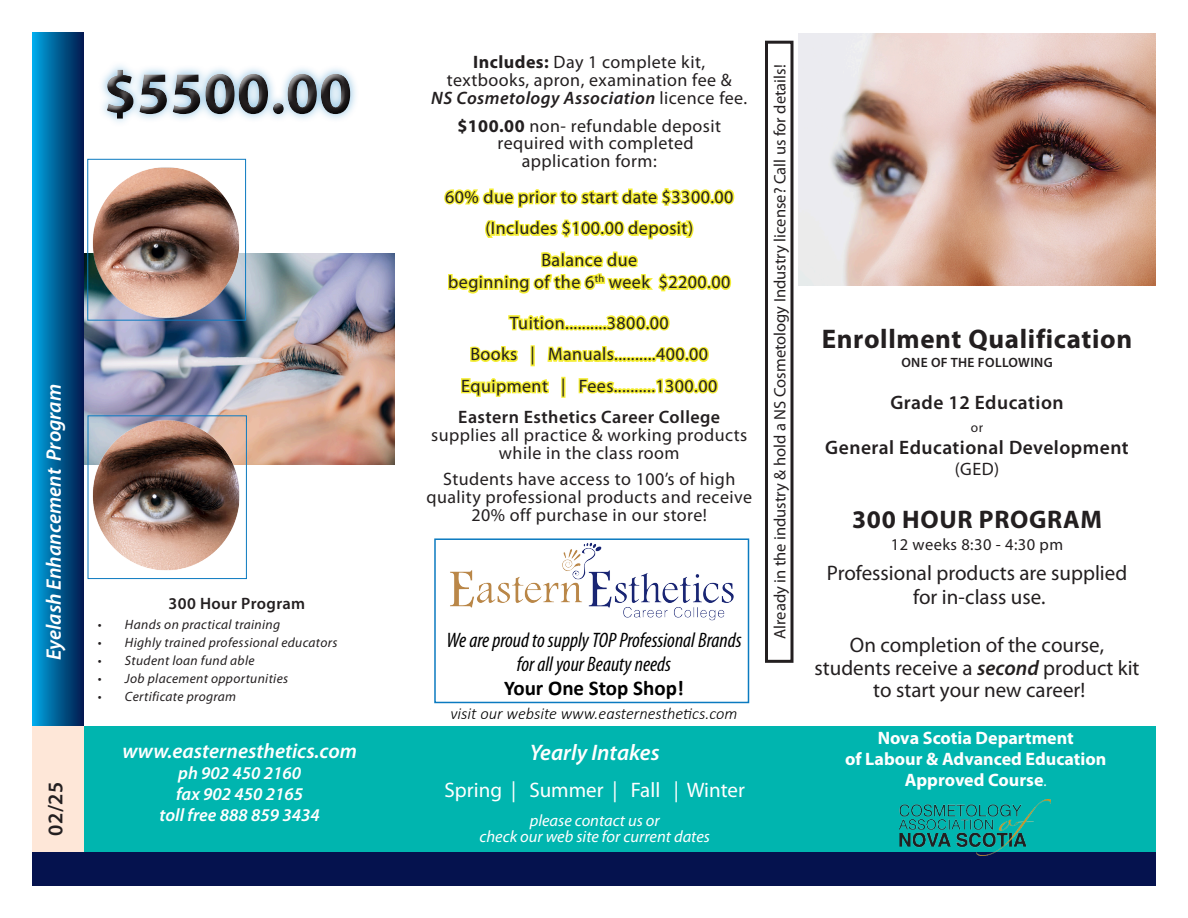
<style>
.page{position:relative;width:1188px;height:918px;background:#fff}
.page>*{position:absolute;margin:0;border:0;box-sizing:border-box;transform-origin:0 0}
.Head_1{font:700 27px "Myriad Pro";letter-spacing:.025em;color:#231f20}
.Body{font:700 25.5px "Myriad Pro";letter-spacing:.025em;color:#231f20}
.Sidebar_Head{font:italic 600 22.5px "Myriad Pro";color:#fff}
.Body-2{font:21px/22.5px "Myriad Pro";color:#231f20;text-align:center}
.Title_Subhead{font:italic condensed 21px/24px "Myriad Pro";color:#000;text-align:center}
.Tagline{font:italic 600 21px "Myriad Pro";color:#fff}
.Sidebar_Head-2{font:21px "Myriad Pro";color:#fff}
.Address{font:italic 600 21px "Myriad Pro";color:#fff}
.Title_Subhead-2{font:700 21px "Calibri";color:#000}
.Head_1-2{font:600 21px "Myriad Pro";color:#231f20}
.Body-3{font:600 19.5px "Myriad Pro";letter-spacing:.025em;color:#231f20}
.Body-4{font:18px/18px "Myriad Pro";letter-spacing:.025em;color:#231f20;text-align:center}
.Head_1-3{font:18px/18px "Myriad Pro";letter-spacing:.025em;color:#231f20;text-align:center}
.Sidebar_Head-3{font:700 18px "Myriad Pro";color:#fff}
.Body-5{font:600 18px "Myriad Pro";letter-spacing:.025em;color:#231f20}
.Sidebar_Head-4{font:italic 600 18px "Myriad Pro";color:#fff}
.Address-2{font:italic 600 18px "Myriad Pro";color:#fff}
.Body-6{font:16.5px "Myriad Pro";color:#231f20}
.Sidebar_Head-5{font:italic 16.5px "Myriad Pro";color:#fff}
.Title_Subhead-3{font:italic 300 16.5px "Calibri";color:#000}
.Body-7{font:16.5px "Myriad Pro";letter-spacing:.025em;color:#231f20}
.Address-3{font:600 16.5px "Myriad Pro";letter-spacing:.025em;color:#231f20}
.Body-8{font:italic 13.5px "Myriad Pro";letter-spacing:.025em;color:#231f20}
.Body-9{font:600 13.5px "Myriad Pro";letter-spacing:.025em;color:#231f20}
.Body-10{font:13.5px "Myriad Pro";color:#231f20}
.s1{font-weight:700}
.s2{font-weight:600;font-style:italic}
.s3{font-weight:400;font-size:15px}
</style>
<div class="page">
<div style="left:32px;top:851px;width:1124px;height:35px;background:#05124e"></div>
<div style="left:32px;top:32px;width:52px;height:694px;background:linear-gradient(to right,#00a9e5,#01194c)"></div>
<div style="left:32px;top:726px;width:52px;height:125px;background:#fee7d8"></div>
<div style="left:84px;top:726px;width:1072px;height:125px;background:#00b5af"></div>
<img style="left:899px;top:800px;width:151px;height:56px">
<img style="left:798px;top:34px;width:358px;height:251px">
<img style="left:84px;top:254px;width:311px;height:210px">
<img style="left:90px;top:167px;width:154px;height:151px">
<div style="left:88px;top:159px;width:158px;height:161px;border:1px solid #0b7ac0"></div>
<img style="left:90px;top:418px;width:155px;height:153px">
<div style="left:88px;top:416px;width:159px;height:163px;border:1px solid #0b7ac0"></div>
<svg style="left:444px;top:188px;width:291px;height:210px"></svg>
<div style="left:93px;top:54px;width:337px;height:74px;background:#231f20;opacity:.75"></div>
<div style="left:765px;top:41px;width:29px;height:622px;border:3px solid #231f20"></div>
<img style="left:450px;top:542px;width:284px;height:79px">
<div style="left:434px;top:538px;width:315px;height:165px;border:2px solid #0b7ac0"></div>
<p class="Tagline" style="left:40px;top:660px;width:278px;rotate:-90deg">Eyelash Enhancement Program</p>
<p class="Head_1-2" style="left:42px;top:836px;width:56px;rotate:-90deg">02/25</p>
<p class="Address-3" style="left:169px;top:593px;width:138px">300 Hour Program</p>
<p class="Body-8" style="left:98px;top:616px;width:184px">• Hands on practical training</p>
<p class="Body-8" style="left:98px;top:634px;width:241px">• Highly trained professional educators</p>
<p class="Body-8" style="left:98px;top:652px;width:158px">• Student loan fund able</p>
<p class="Body-8" style="left:98px;top:670px;width:192px">• Job placement opportunities</p>
<p class="Body-8" style="left:98px;top:688px;width:140px">• Certificate program</p>
<p class="Address" style="left:122px;top:738px;width:236px">www.easternesthetics.com</p>
<p class="Sidebar_Head-4" style="left:178px;top:762px;width:125px">ph 902 450 2160</p>
<p class="Sidebar_Head-4" style="left:176px;top:783px;width:128px">fax 902 450 2165</p>
<p class="Address-2" style="left:160px;top:804px;width:162px">toll free 888 859 3434</p>
<p class="Head_1-3" style="left:431px;top:52px;width:318px"><span class="s1">Includes:</span> Day 1 complete kit, textbooks, apron, examination fee &amp;<br><span class="s2">NS Cosmetology Association</span> licence fee.</p>
<p class="Body-4" style="left:457px;top:117px;width:265px"><span class="s1">$100.00</span> non- refundable deposit</p>
<p class="Body-4" style="left:522px;top:133px;width:173px;text-align:left;text-indent:-24px">required with completed application form:</p>
<p class="Body-4" style="left:445px;top:187px;width:290px">60% due prior to start date $3300.00</p>
<p class="Body-4" style="left:485px;top:219px;width:209px">(Includes $100.00 deposit)</p>
<p class="Body-4" style="left:541px;top:250px;width:97px">Balance due</p>
<p class="Body-4" style="left:448px;top:273px;width:284px">beginning of the 6<sup>th</sup> week $2200.00</p>
<p class="Body-4" style="left:510px;top:313px;width:161px">Tuition..........3800.00</p>
<p class="Body-4" style="left:470px;top:345px;width:239px">Books | Manuals..........400.00</p>
<p class="Body-4" style="left:461px;top:376px;width:258px">Equipment | Fees..........1300.00</p>
<p class="Body-5" style="left:458px;top:406px;width:263px">Eastern Esthetics Career College</p>
<p class="Body-4" style="left:431px;top:426px;width:318px">supplies all practice &amp; working products while in the class room</p>
<p class="Body-4" style="left:426px;top:469px;width:327px">Students have access to 100’s of high quality professional products and receive<br>20% off purchase in our store!</p>
<p class="Title_Subhead" style="left:446px;top:628px;width:297px">We are proud to supply TOP Professional Brands for all your Beauty needs</p>
<p class="Title_Subhead-2" style="left:504px;top:674px;width:181px">Your One Stop Shop!</p>
<p class="Title_Subhead-3" style="left:450px;top:704px;width:289px">visit our website www.easternesthetics.com</p>
<p class="Sidebar_Head" style="left:530px;top:738px;width:131px">Yearly Intakes</p>
<p class="Sidebar_Head-2" style="left:445px;top:777px;width:302px">Spring | Summer | Fall | Winter</p>
<p class="Sidebar_Head-5" style="left:530px;top:810px;width:132px">please contact us or</p>
<p class="Sidebar_Head-5" style="left:479px;top:826px;width:232px">check our web site for current dates</p>
<p class="Body-6" style="left:770px;top:639px;width:576px;rotate:-90deg">Already in the industry &amp; hold a NS Cosmetology Industry license? Call us for details!</p>
<p class="Head_1" style="left:822px;top:321px;width:312px">Enrollment Qualification</p>
<p class="Body-9" style="left:901px;top:354px;width:153px">ONE OF THE FOLLOWING</p>
<p class="Body-3" style="left:890px;top:390px;width:175px">Grade 12 Education</p>
<p class="Body-10" style="left:971px;top:419px;width:14px">or</p>
<p class="Body-3" style="left:825px;top:435px;width:305px">General Educational Development</p>
<p class="Body-4" style="left:955px;top:460px;width:46px">(GED)</p>
<p class="Body" style="left:852px;top:502px;width:251px">300 HOUR PROGRAM</p>
<p class="Body-7" style="left:891px;top:534px;width:174px">12 weeks 8:30 - 4:30 pm</p>
<p class="Body-2" style="left:827px;top:561px;width:302px">Professional products are supplied</p>
<p class="Body-2" style="left:913px;top:585px;width:134px">for in-class use.</p>
<p class="Body-2" style="left:815px;top:633px;width:326px">On completion of the course, students receive a <span class="s2">second</span> product kit</p>
<p class="Body-2" style="left:873px;top:678px;width:214px">to start your new career!</p>
<p class="Sidebar_Head-3" style="left:878px;top:726px;width:198px">Nova Scotia Department</p>
<p class="Sidebar_Head-3" style="left:845px;top:747px;width:263px">of Labour &amp; Advanced Education</p>
<p class="Sidebar_Head-3" style="left:905px;top:768px;width:143px">Approved Course<span class="s3">.</span></p>
</div>
